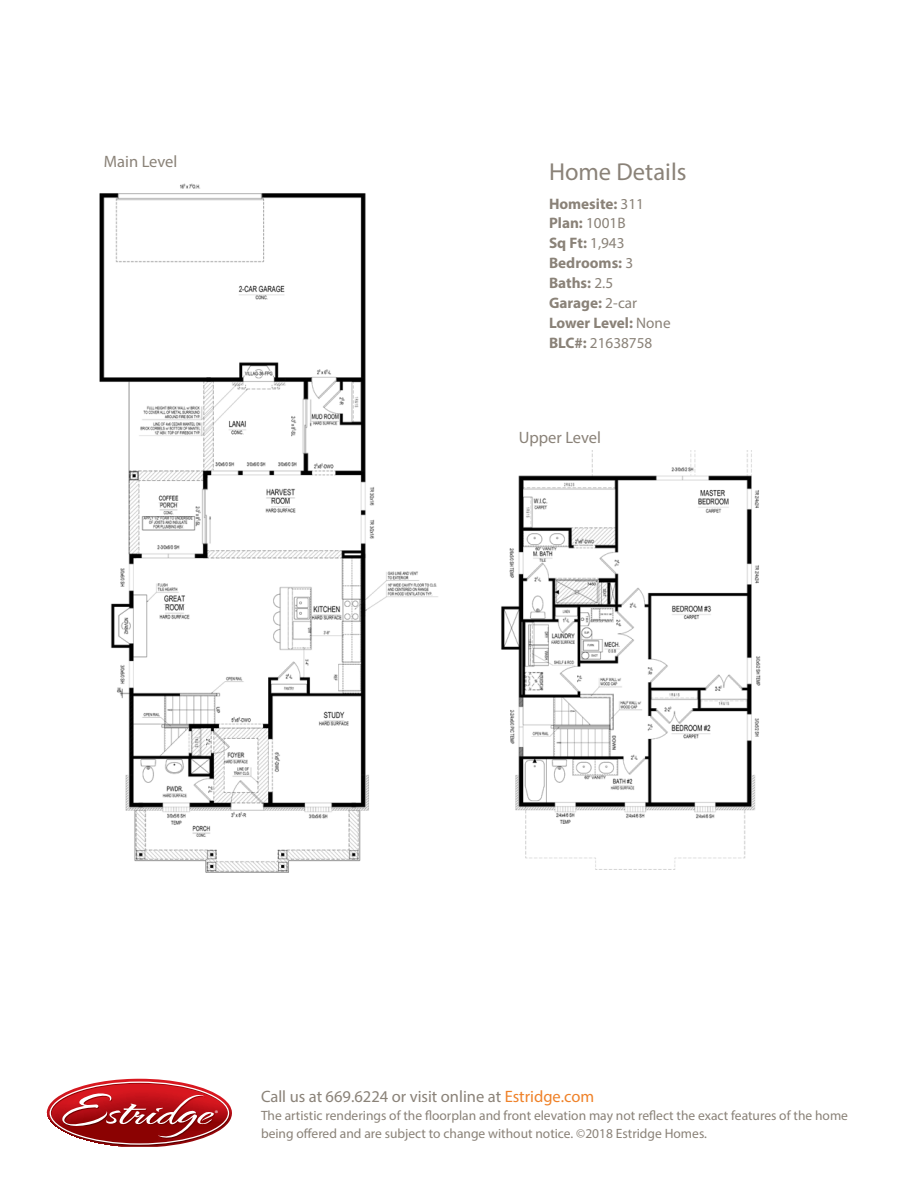
<style>
.page{position:relative;width:918px;height:1188px;background:#fff}
.page>*{position:absolute;margin:0;border:0;box-sizing:border-box;transform-origin:0 0}
.t1{font:24.6px "Myriad Pro";color:#8a8278}
.t2{font:16.5px "Myriad Pro";color:#8a8278}
.t3{font:700 15.15px "Myriad Pro";color:#8a8278}
.t4{font:15.15px "Myriad Pro";color:#8a8278}
.t5{font:13.5px/18px "Myriad Pro";color:#8a8278}
.t6{font:8.1px "Myriad Pro";color:#fff}
.s1{font-weight:400}
.s2{font-weight:700}
.s3{color:#ef8128}
</style>
<div class="page">
<svg style="left:47px;top:1079px;width:185px;height:68px"></svg>
<img style="left:99px;top:183px;width:339px;height:690px">
<img style="left:501px;top:451px;width:260px;height:419px">
<p class="t2" style="left:104px;top:151px;width:75px">Main Level</p>
<p class="t1" style="left:549px;top:157px;width:139px">Home Details</p>
<p class="t3" style="left:549px;top:194px;width:97px">Homesite: <span class="s1">311</span></p>
<p class="t3" style="left:549px;top:213px;width:78px">Plan: <span class="s1">1001B</span></p>
<p class="t3" style="left:549px;top:233px;width:77px">Sq Ft: <span class="s1">1,943</span></p>
<p class="t3" style="left:549px;top:253px;width:86px">Bedrooms: <span class="s1">3</span></p>
<p class="t3" style="left:549px;top:273px;width:66px">Baths: <span class="s1">2.5</span></p>
<p class="t3" style="left:549px;top:293px;width:90px">Garage: <span class="s1">2-car</span></p>
<p class="t3" style="left:549px;top:313px;width:123px">Lower Level: <span class="s1">None</span></p>
<p class="t4" style="left:549px;top:333px;width:105px"><span class="s2">BLC#:</span> 21638758</p>
<p class="t2" style="left:519px;top:427px;width:84px">Upper Level</p>
<p class="t6" style="left:215px;top:1109px;width:5px">®</p>
<p class="t2" style="left:261px;top:1086px;width:335px">Call us at 669.6224 or visit online at <span class="s3">Estridge.com</span></p>
<p class="t5" style="left:261px;top:1106px;width:589px">The artistic renderings of the floorplan and front elevation may not reflect the exact features of the home being offered and are subject to change without notice. ©2018 Estridge Homes.</p>
</div>
